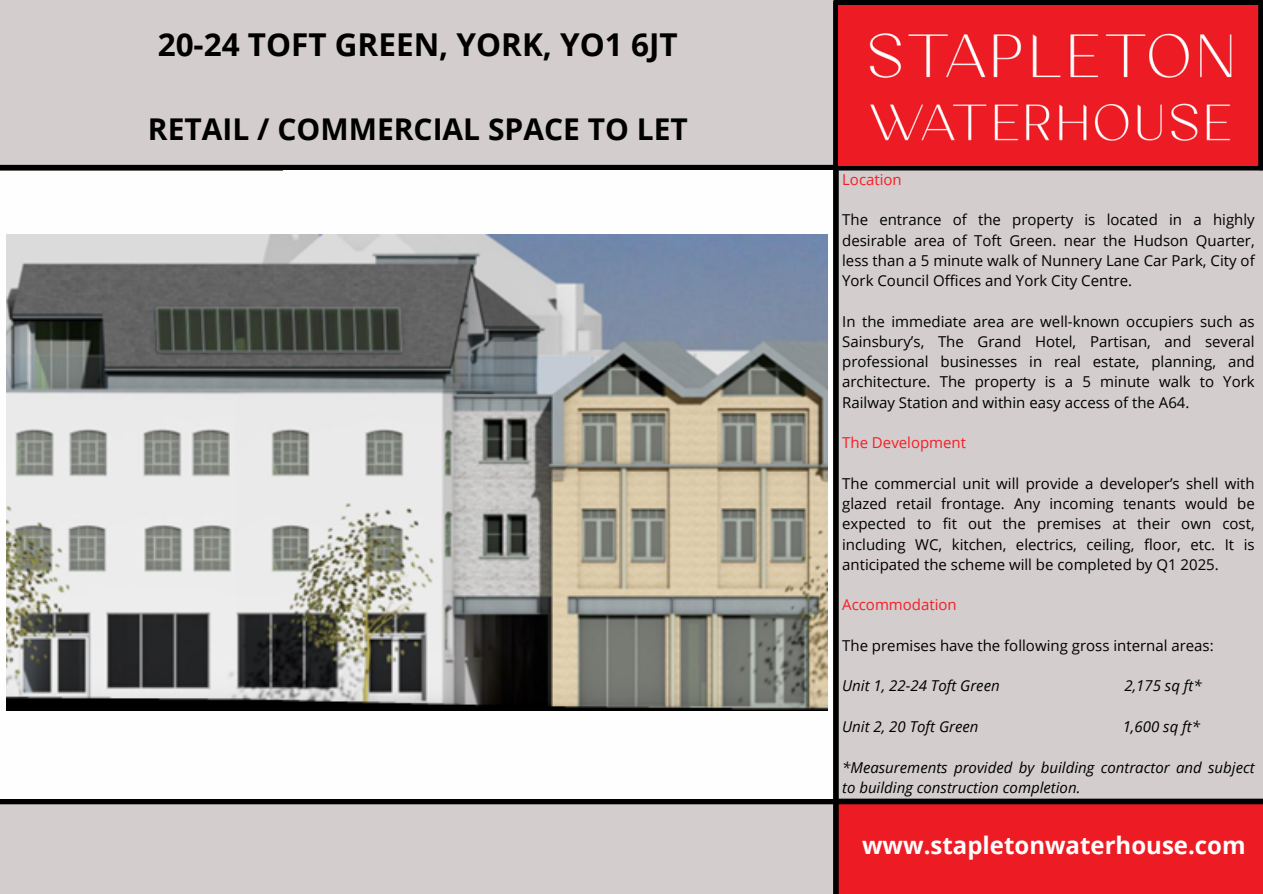
<style>
.page{position:relative;width:1263px;height:894px;background:#fff}
.page>*{position:absolute;margin:0;border:0;box-sizing:border-box;transform-origin:0 0}
.t1{font:700 31.5px "Open Sans";color:#000}
.t2{font:700 30px "Open Sans";color:#000}
.t3{font:700 24px "Open Sans";color:#fff}
.t4{font:15px/20.2px "Open Sans";color:#000;text-align:justify}
.t5{font:italic 15px/20.2px "Open Sans";color:#000}
.t6{font:15px "Open Sans";color:#f71d25}
</style>
<div class="page">
<div style="left:0;top:0;width:893px;height:468px;background:#d3cdcd"></div>
<div style="left:845px;top:125px;width:418px;height:673px;background:#d3cdcd"></div>
<div style="left:0;top:753px;width:845px;height:140px;background:#d3cdcd"></div>
<div style="left:836px;top:804px;width:427px;height:89px;background:#ed1c24"></div>
<div style="left:0;top:165px;width:1263px;height:5px;background:#000"></div>
<div style="left:0;top:798px;width:1263px;height:6px;background:#000"></div>
<div style="left:833px;top:2px;width:6px;height:891px;background:#000"></div>
<div style="left:839px;top:0;width:424px;height:6px;background:#000"></div>
<img style="left:839px;top:6px;width:419px;height:159px">
<div style="left:1258px;top:3px;width:5px;height:165px;background:#000"></div>
<div style="left:283px;top:248px;width:550px;height:550px;background:#fefefe"></div>
<div style="left:0;top:248px;width:550px;height:550px;background:#fefefe"></div>
<div style="left:283px;top:170px;width:550px;height:550px;background:#fefefe"></div>
<div style="left:0;top:172px;width:550px;height:549px;background:#fefefe"></div>
<img style="left:6px;top:234px;width:822px;height:476px">
<p class="t1" style="left:158px;top:22px;width:521px">20-24 TOFT GREEN, YORK, YO1 6JT</p>
<p class="t2" style="left:148px;top:108px;width:541px">RETAIL / COMMERCIAL SPACE TO LET</p>
<p class="t6" style="left:842px;top:169px;width:61px">Location</p>
<p class="t4" style="left:842px;top:209px;width:414px">The entrance of the property is located in a highly desirable area of Toft Green. near the Hudson Quarter, less than a 5 minute walk of Nunnery Lane Car Park, City of York Council Offices and York City Centre.</p>
<p class="t4" style="left:842px;top:310px;width:414px">In the immediate area are well-known occupiers such as Sainsbury’s, The Grand Hotel, Partisan, and several professional businesses in real estate, planning, and architecture. The property is a 5 minute walk to York Railway Station and within easy access of the A64.</p>
<p class="t6" style="left:842px;top:432px;width:125px">The Development</p>
<p class="t4" style="left:842px;top:472px;width:414px">The commercial unit will provide a developer’s shell with glazed retail frontage. Any incoming tenants would be expected to fit out the premises at their own cost, including WC, kitchen, electrics, ceiling, floor, etc. It is anticipated the scheme will be completed by Q1 2025.</p>
<p class="t6" style="left:842px;top:594px;width:116px">Accommodation</p>
<p class="t4" style="left:842px;top:634px;width:373px">The premises have the following gross internal areas:</p>
<p class="t5" style="left:842px;top:675px;width:159px">Unit 1, 22-24 Toft Green</p>
<p class="t5" style="left:1124px;top:675px;width:79px">2,175 sq ft*</p>
<p class="t5" style="left:842px;top:715px;width:138px">Unit 2, 20 Toft Green</p>
<p class="t5" style="left:1123px;top:715px;width:79px">1,600 sq ft*</p>
<p class="t5" style="left:842px;top:756px;width:414px">*Measurements provided by building contractor and subject to building construction completion.</p>
<p class="t3" style="left:862px;top:828px;width:385px">www.stapletonwaterhouse.com</p>
</div>
